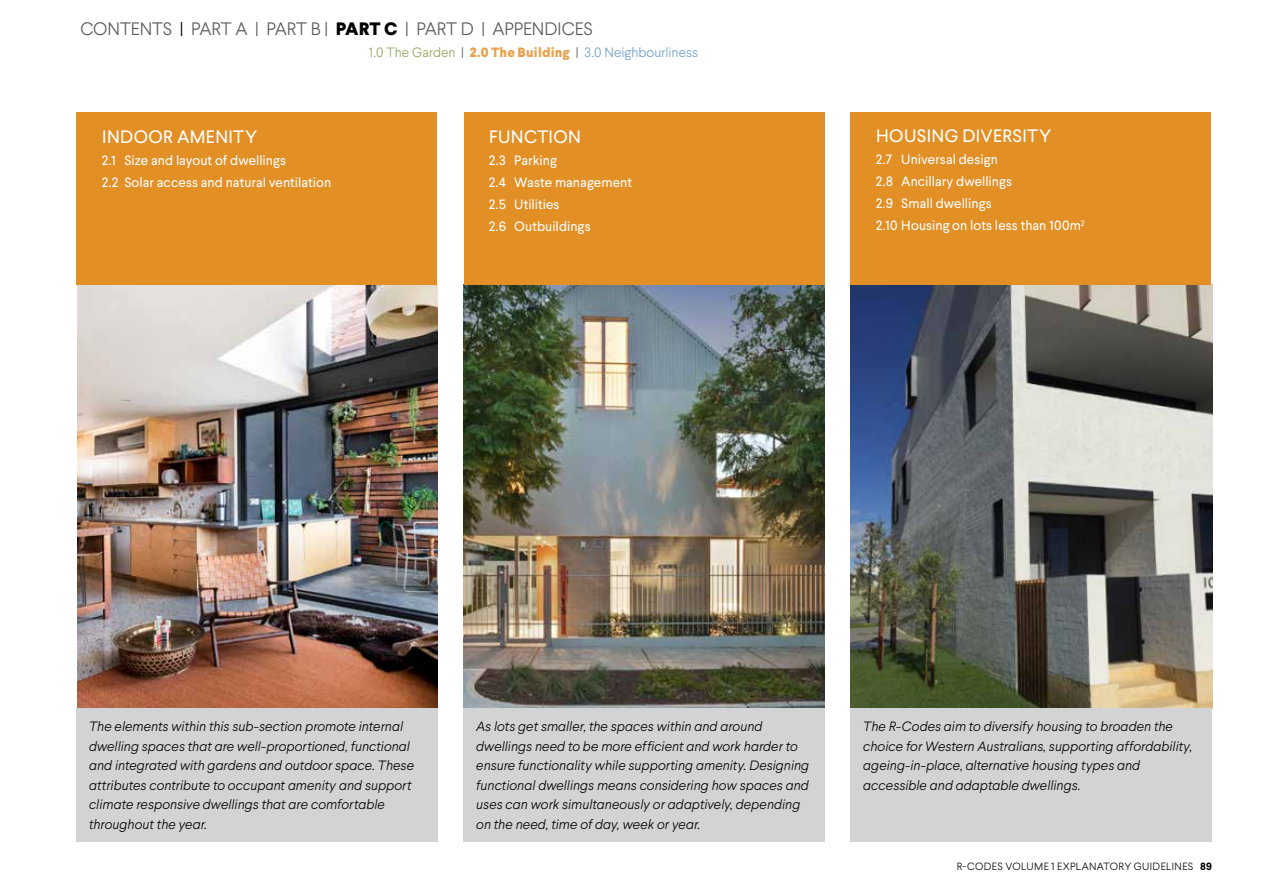
<style>
.page{position:relative;width:1263px;height:893px;background:#fff}
.page>*{position:absolute;margin:0;border:0;box-sizing:border-box;transform-origin:0 0}
.t1{font:300 18px "Larsseit";letter-spacing:-.01em;color:#58595b}
.t2{font:18px "Larsseit";letter-spacing:.02em;color:#fff}
.t3{font:italic 300 13.5px/19.5px "Larsseit";color:#000}
.t4{font:13.5px/22px "Larsseit";letter-spacing:.005em;color:#fff}
.t5{font:300 13.5px "Larsseit";color:#6d9ecc}
.t6{font:300 10.5px "Larsseit";letter-spacing:.04em;color:#000}
.s1{color:#000}
.s2{font-weight:800;color:#000}
.s3{color:#91a95b}
.s4{color:#58595b}
.s5{font-weight:800;color:#e8a24d}
.s6{font-weight:700}
</style>
<div class="page">
<img style="left:463px;top:285px;width:362px;height:423px">
<img style="left:77px;top:285px;width:360px;height:423px">
<img style="left:850px;top:285px;width:362px;height:423px">
<div style="left:76px;top:708px;width:362px;height:134px;background:#d1d3d4"></div>
<div style="left:463px;top:708px;width:362px;height:134px;background:#d1d3d4"></div>
<div style="left:850px;top:708px;width:362px;height:134px;background:#d1d3d4"></div>
<div style="left:76px;top:112px;width:361px;height:173px;background:#e28f26"></div>
<div style="left:464px;top:112px;width:361px;height:173px;background:#e28f26"></div>
<div style="left:850px;top:112px;width:361px;height:173px;background:#e28f26"></div>
<h1 class="t1" style="left:80px;top:17px;width:514px">CONTENTS <span class="s1">|</span> PART A | PART B | <span class="s2">PART C</span> | PART D | APPENDICES</h1>
<h1 class="t2" style="left:102px;top:126px;width:157px">INDOOR AMENITY</h1>
<p class="t4" style="left:102px;top:150px;width:231px">2.1 Size and layout of dwellings<br>2.2 Solar access and natural ventilation</p>
<p class="t5" style="left:369px;top:43px;width:331px"><span class="s3">1.0 The Garden</span> <span class="s4">|</span> <span class="s5">2.0 The Building</span> <span class="s4">|</span> 3.0 Neighbourliness</p>
<h1 class="t2" style="left:489px;top:126px;width:93px">FUNCTION</h1>
<p class="t4" style="left:489px;top:150px;width:145px">2.3 Parking<br>2.4 Waste management<br>2.5 Utilities<br>2.6 Outbuildings</p>
<h1 class="t2" style="left:876px;top:125px;width:177px">HOUSING DIVERSITY</h1>
<p class="t4" style="left:876px;top:149px;width:210px">2.7 Universal design<br>2.8 Ancillary dwellings<br>2.9 Small dwellings<br>2.10 Housing on lots less than 100m<sup>2</sup></p>
<p class="t3" style="left:89px;top:716px;width:327px">The elements within this sub-section promote internal dwelling spaces that are well-proportioned, functional and integrated with gardens and outdoor space. These attributes contribute to occupant amenity and support climate responsive dwellings that are comfortable throughout the year.</p>
<p class="t3" style="left:476px;top:716px;width:335px">As lots get smaller, the spaces within and around dwellings need to be more efficient and work harder to ensure functionality while supporting amenity. Designing functional dwellings means considering how spaces and uses can work simultaneously or adaptively, depending on the need, time of day, week or year.</p>
<p class="t3" style="left:863px;top:716px;width:330px">The R-Codes aim to diversify housing to broaden the choice for Western Australians, supporting affordability, ageing-in-place, alternative housing types and accessible and adaptable dwellings.</p>
<p class="t6" style="left:957px;top:859px;width:257px">R-CODES VOLUME 1 EXPLANATORY GUIDELINES <span class="s6">89</span></p>
</div>
